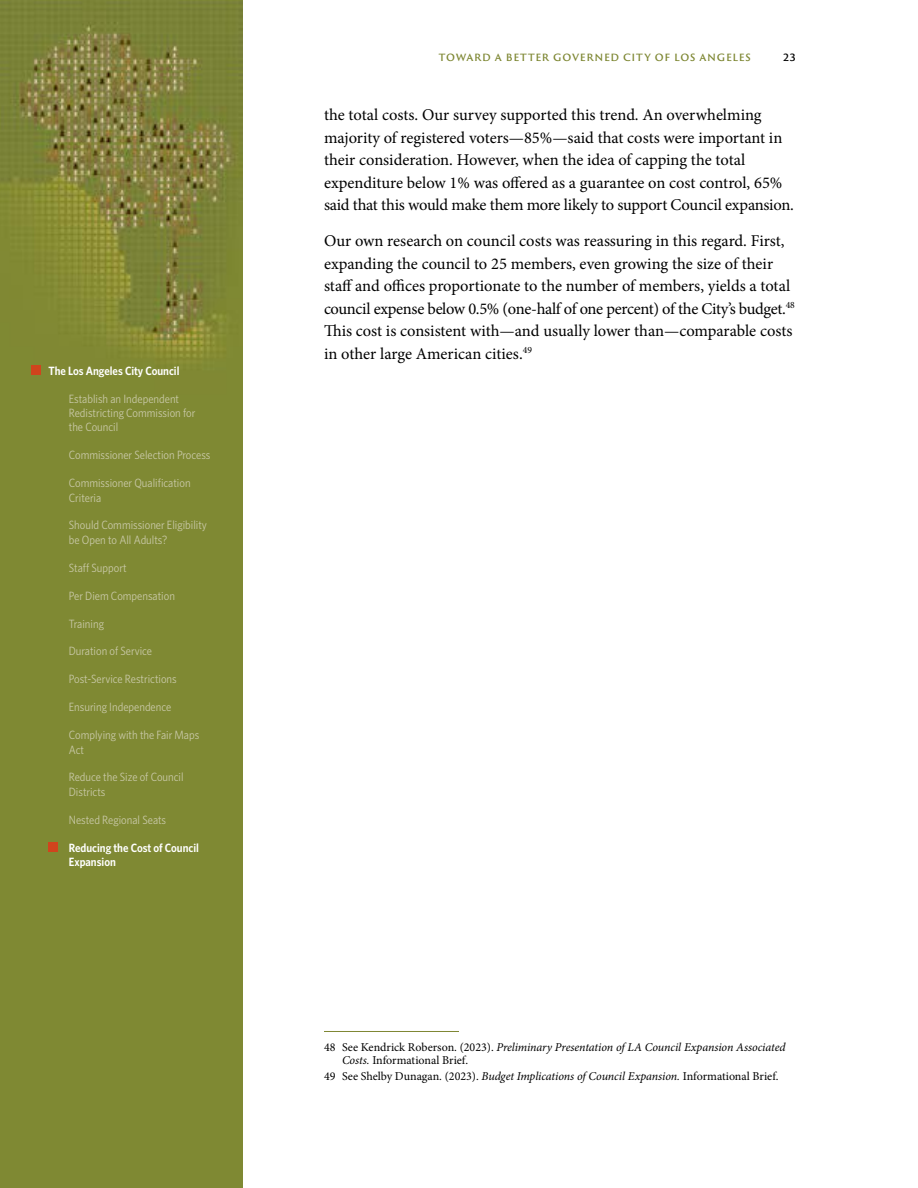
<style>
.page{position:relative;width:918px;height:1188px;background:#fff}
.page>*{position:absolute;margin:0;border:0;box-sizing:border-box;transform-origin:0 0}
.t1{font:16.5px/22.5px "Minion Pro";letter-spacing:-.005em;color:#000}
.t2{font:12px/14.4px "Whitney Narrow";color:#c8c8a6}
.t3{font:italic 12px/12.8px "Minion Pro";letter-spacing:-.01em;color:#000}
.t4{font:12px "Minion Pro";letter-spacing:-.005em;color:#000}
.t5{font:600 12px/14.4px "Whitney Narrow";color:#fff}
.t6{font:600 9.75px "Trajan Sans Pro";letter-spacing:.07em;color:#7e8733}
.t7{font:600 9.75px "Trajan Sans Pro";color:#000}
.s1{font-style:normal}
.s2{font-style:italic}
</style>
<div class="page">
<img style="left:0;top:0;width:243px;height:1188px">
<hr style="left:324px;top:1031px;width:135px;height:1px;background:#7e8733">
<div style="left:31px;top:365px;width:9px;height:10px;background:#d0441d"></div>
<div style="left:49px;top:842px;width:9px;height:10px;background:#d0441d"></div>
<p class="t5" style="left:49px;top:363px;width:132px">The Los Angeles City Council</p>
<p class="t2" style="left:69px;top:391px;width:128px">Establish an Independent<br>Redistricting Commission for the Council</p>
<p class="t2" style="left:69px;top:447px;width:143px">Commissioner Selection Process</p>
<p class="t2" style="left:69px;top:475px;width:123px">Commissioner Qualification<br>Criteria</p>
<p class="t2" style="left:69px;top:518px;width:140px">Should Commissioner Eligibility be Open to All Adults?</p>
<p class="t2" style="left:69px;top:560px;width:59px">Staff Support</p>
<p class="t2" style="left:69px;top:588px;width:108px">Per Diem Compensation</p>
<p class="t2" style="left:69px;top:616px;width:37px">Training</p>
<p class="t2" style="left:69px;top:644px;width:85px">Duration of Service</p>
<p class="t2" style="left:69px;top:672px;width:109px">Post-Service Restrictions</p>
<p class="t2" style="left:69px;top:699px;width:104px">Ensuring Independence</p>
<p class="t2" style="left:69px;top:727px;width:132px">Complying with the Fair Maps<br>Act</p>
<p class="t2" style="left:69px;top:770px;width:116px">Reduce the Size of Council<br>Districts</p>
<p class="t2" style="left:69px;top:812px;width:99px">Nested Regional Seats</p>
<p class="t5" style="left:69px;top:840px;width:132px">Reducing the Cost of Council<br>Expansion</p>
<p class="t6" style="left:439px;top:51px;width:313px">TOWARD A BETTER GOVERNED CITY OF LOS ANGELES</p>
<p class="t7" style="left:783px;top:51px;width:14px">23</p>
<p class="t1" style="left:324px;top:104px;width:471px">the total costs. Our survey supported this trend. An overwhelming majority of registered voters—85%—said that costs were important in their consideration. However, when the idea of capping the total expenditure below 1% was offered as a guarantee on cost control, 65% said that this would make them more likely to support Council expansion.</p>
<p class="t1" style="left:324px;top:230px;width:472px">Our own research on council costs was reassuring in this regard. First, expanding the council to 25 members, even growing the size of their staff and offices proportionate to the number of members, yields a total council expense below 0.5% (one-half of one percent) of the City’s budget.<sup>48<br></sup>This cost is consistent with—and usually lower than—comparable costs in other large American cities.<sup>49</sup></p>
<p class="t3" style="left:342px;top:1041px;width:445px;text-indent:-18px"><span class="s1">48 See Kendrick Roberson. (2023).</span> Preliminary Presentation of LA Council Expansion Associated<br>Costs. <span class="s1">Informational Brief.</span></p>
<p class="t4" style="left:324px;top:1068px;width:456px">49 See Shelby Dunagan. (2023). <span class="s2">Budget Implications of Council Expansion.</span> Informational Brief.</p>
</div>
